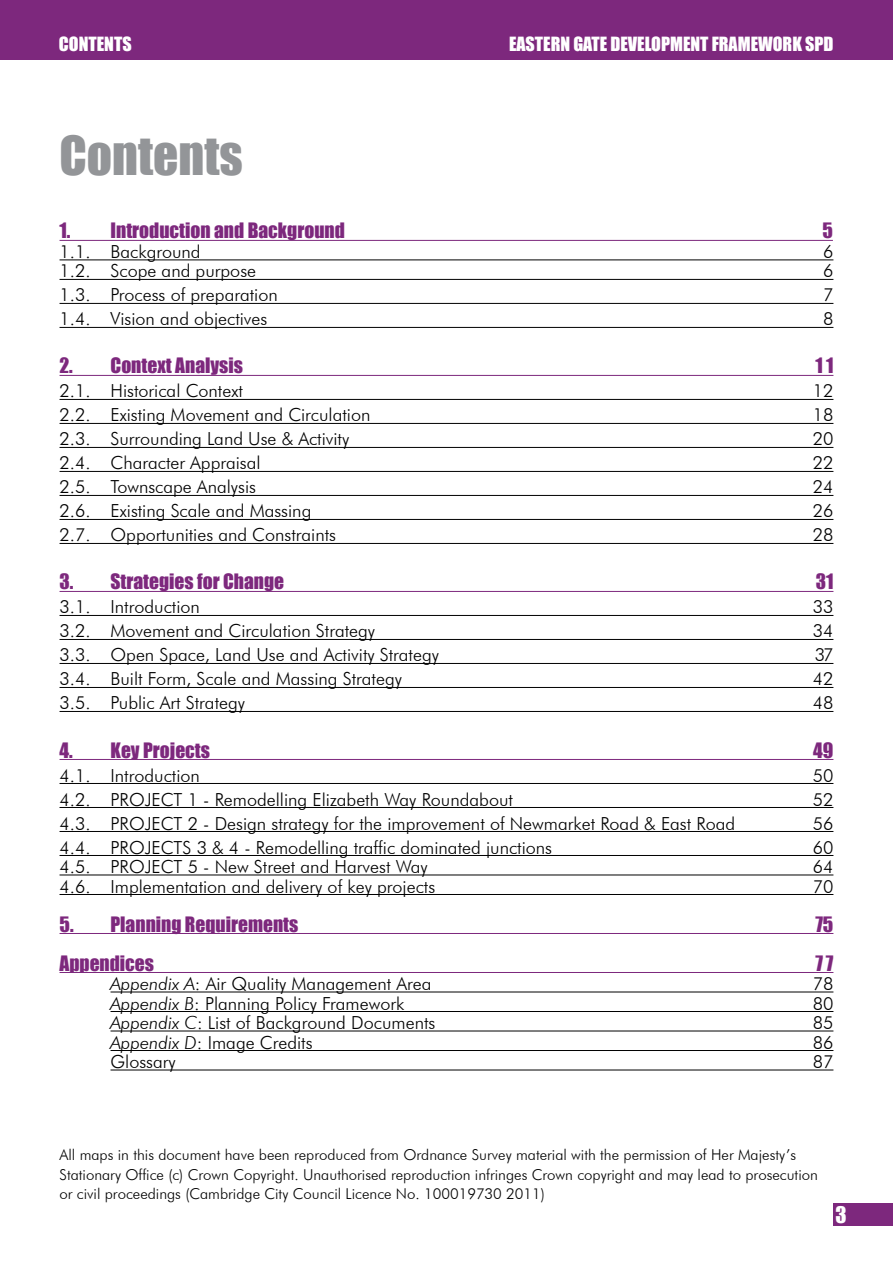
<style>
.page{position:relative;width:893px;height:1263px;background:#fff}
.page>*{position:absolute;margin:0;border:0;box-sizing:border-box;transform-origin:0 0}
.t1{font:49.5px "Impact";color:#939598}
.t2{font:21px "Impact";color:#fff}
.t3{font:19.5px "Impact";color:#7d287d}
.t4{font:300 18px "Futura BT";color:#000}
.t5{font:18px "Impact";color:#fff}
.t6{font:300 15px/19.5px "Futura BT";color:#000}
.s1{font-style:italic}
</style>
<div class="page">
<div style="left:833px;top:1203px;width:60px;height:22px;background:#7d287d"></div>
<div style="left:0;top:0;width:893px;height:60px;background:#7d287d"></div>
<hr style="left:60px;top:240px;width:773px;height:1px;background:#7d287d">
<hr style="left:60px;top:260px;width:773px;height:1px;background:#000">
<hr style="left:60px;top:279px;width:773px;height:1px;background:#000">
<hr style="left:60px;top:303px;width:773px;height:1px;background:#000">
<hr style="left:60px;top:327px;width:773px;height:1px;background:#000">
<hr style="left:60px;top:375px;width:773px;height:1px;background:#7d287d">
<hr style="left:60px;top:399px;width:773px;height:1px;background:#000">
<hr style="left:60px;top:423px;width:773px;height:1px;background:#000">
<hr style="left:60px;top:447px;width:773px;height:1px;background:#000">
<hr style="left:60px;top:471px;width:773px;height:1px;background:#000">
<hr style="left:60px;top:495px;width:773px;height:1px;background:#000">
<hr style="left:60px;top:519px;width:773px;height:1px;background:#000">
<hr style="left:60px;top:543px;width:773px;height:1px;background:#000">
<hr style="left:60px;top:591px;width:773px;height:1px;background:#7d287d">
<hr style="left:60px;top:615px;width:773px;height:1px;background:#000">
<hr style="left:60px;top:639px;width:773px;height:1px;background:#000">
<hr style="left:60px;top:663px;width:773px;height:1px;background:#000">
<hr style="left:60px;top:687px;width:773px;height:1px;background:#000">
<hr style="left:60px;top:711px;width:773px;height:1px;background:#000">
<hr style="left:60px;top:759px;width:773px;height:1px;background:#7d287d">
<hr style="left:60px;top:783px;width:773px;height:1px;background:#000">
<hr style="left:60px;top:807px;width:773px;height:1px;background:#000">
<hr style="left:60px;top:831px;width:773px;height:1px;background:#000">
<hr style="left:60px;top:855px;width:773px;height:1px;background:#000">
<hr style="left:60px;top:875px;width:773px;height:1px;background:#000">
<hr style="left:60px;top:894px;width:773px;height:1px;background:#000">
<hr style="left:60px;top:933px;width:773px;height:1px;background:#7d287d">
<hr style="left:60px;top:972px;width:773px;height:1px;background:#7d287d">
<hr style="left:111px;top:992px;width:722px;height:1px;background:#000">
<hr style="left:111px;top:1011px;width:722px;height:1px;background:#000">
<hr style="left:111px;top:1031px;width:722px;height:1px;background:#000">
<hr style="left:111px;top:1050px;width:722px;height:1px;background:#000">
<hr style="left:111px;top:1070px;width:722px;height:1px;background:#000">
<p class="t5" style="left:59px;top:30px;width:73px">Contents</p>
<h1 class="t1" style="left:60px;top:117px;width:185px">Contents</h1>
<p class="t5" style="left:509px;top:30px;width:307px">Eastern Gate Development Framework spd</p>
<p class="t3" style="left:60px;top:216px;width:287px">1. Introduction and Background</p>
<p class="t3" style="left:822px;top:216px;width:12px">5</p>
<p class="t4" style="left:60px;top:241px;width:143px">1.1. Background</p>
<p class="t4" style="left:823px;top:241px;width:12px">6</p>
<p class="t4" style="left:60px;top:260px;width:198px">1.2. Scope and purpose</p>
<p class="t4" style="left:823px;top:260px;width:12px">6</p>
<p class="t4" style="left:60px;top:284px;width:220px">1.3. Process of preparation</p>
<p class="t4" style="left:823px;top:284px;width:12px">7</p>
<p class="t4" style="left:60px;top:308px;width:209px">1.4. Vision and objectives</p>
<p class="t4" style="left:823px;top:308px;width:12px">8</p>
<p class="t3" style="left:60px;top:351px;width:185px">2. Context Analysis</p>
<p class="t3" style="left:816px;top:351px;width:19px">11</p>
<p class="t4" style="left:60px;top:380px;width:185px">2.1. Historical Context</p>
<p class="t4" style="left:813px;top:380px;width:22px">12</p>
<p class="t4" style="left:60px;top:404px;width:312px">2.2. Existing Movement and Circulation</p>
<p class="t4" style="left:813px;top:404px;width:22px">18</p>
<p class="t4" style="left:60px;top:428px;width:291px">2.3. Surrounding Land Use &amp; Activity</p>
<p class="t4" style="left:813px;top:428px;width:22px">20</p>
<p class="t4" style="left:60px;top:452px;width:203px">2.4. Character Appraisal</p>
<p class="t4" style="left:813px;top:452px;width:22px">22</p>
<p class="t4" style="left:60px;top:476px;width:198px">2.5. Townscape Analysis</p>
<p class="t4" style="left:813px;top:476px;width:22px">24</p>
<p class="t4" style="left:60px;top:500px;width:253px">2.6. Existing Scale and Massing</p>
<p class="t4" style="left:813px;top:500px;width:22px">26</p>
<p class="t4" style="left:60px;top:524px;width:278px">2.7. Opportunities and Constraints</p>
<p class="t4" style="left:813px;top:524px;width:22px">28</p>
<p class="t3" style="left:60px;top:567px;width:226px">3. Strategies for Change</p>
<p class="t3" style="left:816px;top:567px;width:19px">31</p>
<p class="t4" style="left:60px;top:596px;width:142px">3.1. Introduction</p>
<p class="t4" style="left:813px;top:596px;width:22px">33</p>
<p class="t4" style="left:60px;top:620px;width:317px">3.2. Movement and Circulation Strategy</p>
<p class="t4" style="left:813px;top:620px;width:22px">34</p>
<p class="t4" style="left:60px;top:644px;width:381px">3.3. Open Space, Land Use and Activity Strategy</p>
<p class="t4" style="left:815px;top:644px;width:20px">37</p>
<p class="t4" style="left:60px;top:668px;width:344px">3.4. Built Form, Scale and Massing Strategy</p>
<p class="t4" style="left:813px;top:668px;width:22px">42</p>
<p class="t4" style="left:60px;top:692px;width:187px">3.5. Public Art Strategy</p>
<p class="t4" style="left:813px;top:692px;width:22px">48</p>
<p class="t3" style="left:60px;top:735px;width:152px">4. Key Projects</p>
<p class="t3" style="left:813px;top:735px;width:22px">49</p>
<p class="t4" style="left:60px;top:764px;width:142px">4.1. Introduction</p>
<p class="t4" style="left:813px;top:764px;width:22px">50</p>
<p class="t4" style="left:60px;top:788px;width:455px">4.2. PROJECT 1 - Remodelling Elizabeth Way Roundabout</p>
<p class="t4" style="left:813px;top:788px;width:22px">52</p>
<p class="t4" style="left:60px;top:812px;width:677px">4.3. PROJECT 2 - Design strategy for the improvement of Newmarket Road &amp; East Road</p>
<p class="t4" style="left:813px;top:812px;width:22px">56</p>
<p class="t4" style="left:60px;top:836px;width:494px">4.4. PROJECTS 3 &amp; 4 - Remodelling traffic dominated junctions</p>
<p class="t4" style="left:813px;top:836px;width:22px">60</p>
<p class="t4" style="left:60px;top:856px;width:370px">4.5. PROJECT 5 - New Street and Harvest Way</p>
<p class="t4" style="left:813px;top:856px;width:22px">64</p>
<p class="t4" style="left:60px;top:875px;width:377px">4.6. Implementation and delivery of key projects</p>
<p class="t4" style="left:813px;top:875px;width:22px">70</p>
<p class="t3" style="left:60px;top:909px;width:240px">5. Planning Requirements</p>
<p class="t3" style="left:816px;top:909px;width:19px">75</p>
<p class="t3" style="left:60px;top:948px;width:96px">Appendices</p>
<p class="t3" style="left:816px;top:948px;width:19px">77</p>
<p class="t4" style="left:111px;top:973px;width:322px"><span class="s1">Appendix A</span>: Air Quality Management Area</p>
<p class="t4" style="left:813px;top:973px;width:22px">78</p>
<p class="t4" style="left:111px;top:992px;width:295px"><span class="s1">Appendix B</span>: Planning Policy Framework</p>
<p class="t4" style="left:813px;top:992px;width:22px">80</p>
<p class="t4" style="left:111px;top:1012px;width:326px"><span class="s1">Appendix C</span>: List of Background Documents</p>
<p class="t4" style="left:813px;top:1012px;width:22px">85</p>
<p class="t4" style="left:111px;top:1031px;width:204px"><span class="s1">Appendix D</span>: Image Credits</p>
<p class="t4" style="left:813px;top:1031px;width:22px">86</p>
<p class="t4" style="left:111px;top:1051px;width:67px">Glossary</p>
<p class="t4" style="left:813px;top:1051px;width:22px">87</p>
<p class="t6" style="left:60px;top:1145px;width:760px">All maps in this document have been reproduced from Ordnance Survey material with the permission of Her Majesty’s<br>Stationary Office (c) Crown Copyright. Unauthorised reproduction infringes Crown copyright and may lead to prosecution or civil proceedings (Cambridge City Council Licence No. 100019730 2011)</p>
<p class="t2" style="left:835px;top:1198px;width:13px">3</p>
</div>
